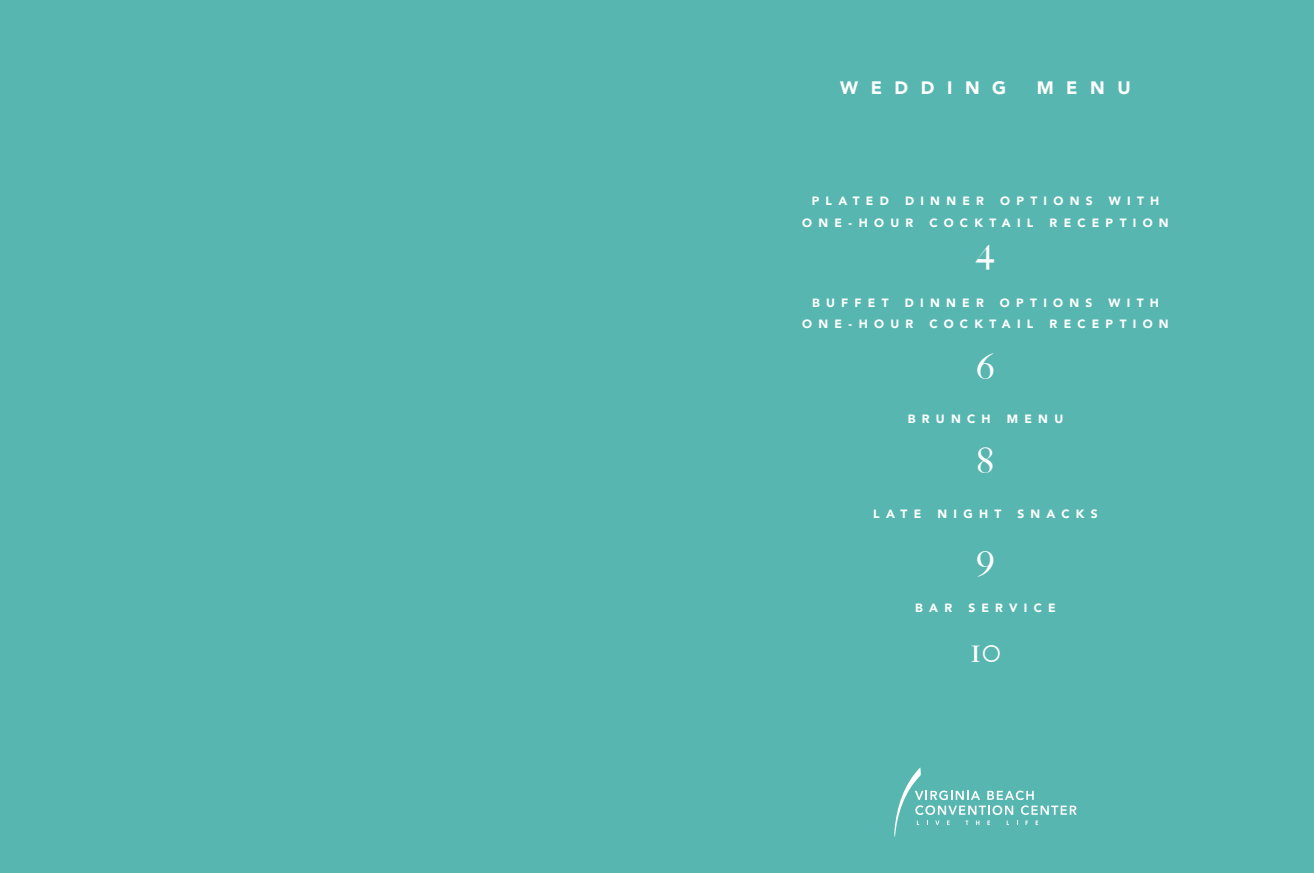
<style>
.page{position:relative;width:1314px;height:873px;background:#58b6b1}
.page>*{position:absolute;margin:0;border:0;box-sizing:border-box;transform-origin:0 0}
.t1{font:500 35px "Big Caslon";color:#fff}
.t2{font:900 18px "Avenir";letter-spacing:.695em;color:#fff}
.t3{font:900 12px "Avenir";letter-spacing:.525em;color:#fff}
</style>
<div class="page">
<svg style="left:894px;top:767px;width:183px;height:70px"></svg>
<h2 class="t2" style="left:840px;top:73px;width:167px">WEDDING</h2>
<h2 class="t2" style="left:1037px;top:73px;width:95px">MENU</h2>
<p class="t3" style="left:812px;top:191px;width:79px">PLATED</p>
<p class="t3" style="left:905px;top:191px;width:81px">DINNER</p>
<p class="t3" style="left:1000px;top:191px;width:94px">OPTIONS</p>
<p class="t3" style="left:1109px;top:191px;width:52px">WITH</p>
<p class="t3" style="left:802px;top:213px;width:113px">ONE-HOUR</p>
<p class="t3" style="left:929px;top:213px;width:105px">COCKTAIL</p>
<p class="t3" style="left:1050px;top:213px;width:121px">RECEPTION</p>
<h1 class="t1" style="left:976px;top:221px;width:21px">4</h1>
<p class="t3" style="left:812px;top:292px;width:78px">BUFFET</p>
<p class="t3" style="left:905px;top:292px;width:81px">DINNER</p>
<p class="t3" style="left:1000px;top:292px;width:94px">OPTIONS</p>
<p class="t3" style="left:1109px;top:292px;width:52px">WITH</p>
<p class="t3" style="left:802px;top:314px;width:113px">ONE-HOUR</p>
<p class="t3" style="left:929px;top:314px;width:105px">COCKTAIL</p>
<p class="t3" style="left:1050px;top:314px;width:121px">RECEPTION</p>
<h1 class="t1" style="left:977px;top:337px;width:19px">6</h1>
<p class="t3" style="left:908px;top:409px;width:84px">BRUNCH</p>
<p class="t3" style="left:1007px;top:409px;width:58px">MENU</p>
<h1 class="t1" style="left:977px;top:432px;width:19px">8</h1>
<p class="t3" style="left:873px;top:503px;width:50px">LATE</p>
<p class="t3" style="left:937px;top:503px;width:65px">NIGHT</p>
<p class="t3" style="left:1017px;top:503px;width:82px">SNACKS</p>
<h1 class="t1" style="left:977px;top:526px;width:19px">9</h1>
<p class="t3" style="left:915px;top:598px;width:38px">BAR</p>
<p class="t3" style="left:968px;top:598px;width:89px">SERVICE</p>
<h1 class="t1" style="left:970px;top:621px;width:32px">10</h1>
</div>
